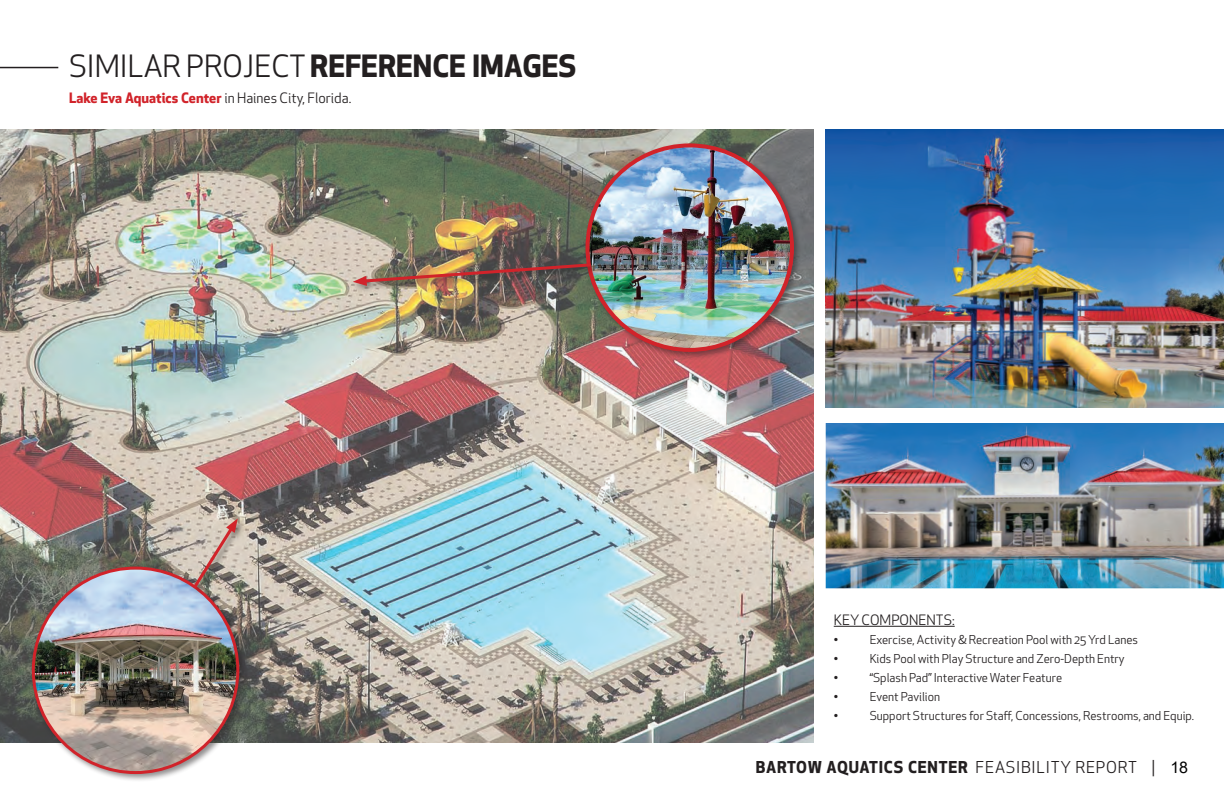
<style>
.page{position:relative;width:1224px;height:792px;background:#fff}
.page>*{position:absolute;margin:0;border:0;box-sizing:border-box;transform-origin:0 0}
.t1{font:700 30px "Apex New";color:#231f20}
.t2{font:700 16px "Apex New";letter-spacing:.05em;color:#231f20}
.t3{font:700 14px "Apex New";color:#d1232a}
.t4{font:14px "Apex New";color:#231f20}
.t5{font:12px "Apex New";color:#231f20}
.s1{font-weight:400}
.s2{font-weight:400;color:#231f20}
.s3{font-family:"Arial";font-weight:400;color:#000}
</style>
<div class="page">
<img style="left:826px;top:423px;width:398px;height:165px">
<img style="left:0;top:130px;width:814px;height:612px">
<hr style="left:0;top:67px;width:58px;height:1px;background:#231f20">
<img style="left:826px;top:130px;width:398px;height:278px">
<div style="left:583px;top:141px;width:219px;height:219px;background:#231f20;opacity:.5"></div>
<img style="left:588px;top:145px;width:204px;height:205px;border-radius:102px">
<div style="left:30px;top:564px;width:218px;height:218px;background:#231f20;opacity:.5"></div>
<img style="left:33px;top:569px;width:205px;height:204px">
<div style="left:192px;top:517px;width:54px;height:79px;background:#231f20;opacity:.5"></div>
<svg style="left:190px;top:518px;width:48px;height:74px;background:#bda79d"></svg>
<div style="left:352px;top:261px;width:247px;height:33px;background:#231f20;opacity:.5"></div>
<img style="left:353px;top:262px;width:240px;height:24px">
<hr style="left:834px;top:626px;width:121px;height:1px;background:#231f20">
<h1 class="t1" style="left:69px;top:44px;width:509px"><span class="s1">SIMILAR PROJECT</span> REFERENCE IMAGES</h1>
<p class="t3" style="left:69px;top:87px;width:284px">Lake Eva Aquatics Center <span class="s2">in Haines City, Florida.</span></p>
<p class="t4" style="left:834px;top:611px;width:122px">KEY COMPONENTS:</p>
<p class="t5" style="left:834px;top:632px;width:6px">•</p>
<p class="t5" style="left:870px;top:632px;width:270px">Exercise, Activity &amp; Recreation Pool with 25 Yrd Lanes</p>
<p class="t5" style="left:834px;top:651px;width:6px">•</p>
<p class="t5" style="left:870px;top:651px;width:256px">Kids Pool with Play Structure and Zero-Depth Entry</p>
<p class="t5" style="left:834px;top:670px;width:6px">•</p>
<p class="t5" style="left:870px;top:670px;width:194px">“Splash Pad” Interactive Water Feature</p>
<p class="t5" style="left:834px;top:689px;width:6px">•</p>
<p class="t5" style="left:870px;top:689px;width:72px">Event Pavilion</p>
<p class="t5" style="left:834px;top:708px;width:6px">•</p>
<p class="t5" style="left:870px;top:708px;width:326px">Support Structures for Staff, Concessions, Restrooms, and Equip.</p>
<h2 class="t2" style="left:756px;top:756px;width:434px">BARTOW AQUATICS CENTER <span class="s1">FEASIBILITY REPORT |</span> <span class="s3">18</span></h2>
</div>
